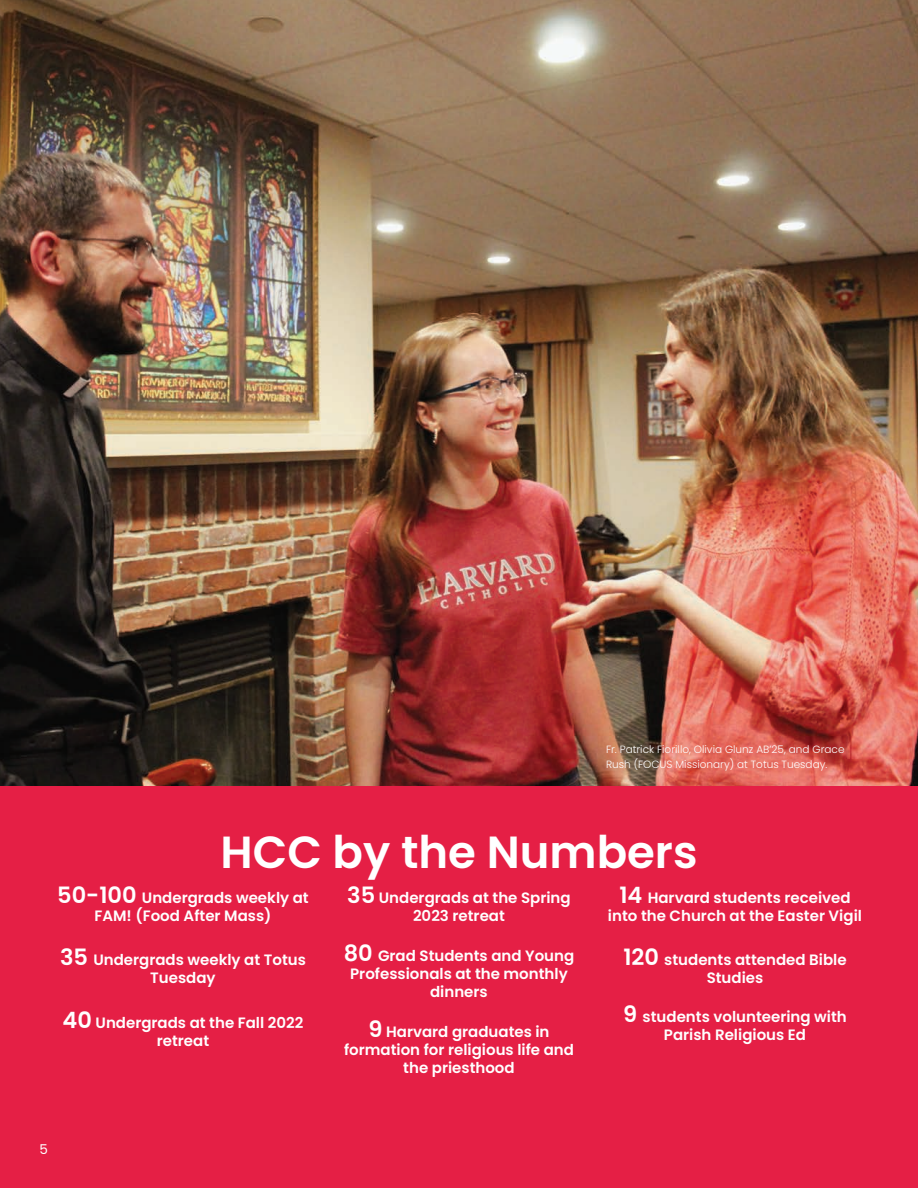
<style>
.page{position:relative;width:918px;height:1188px;background:#fff}
.page>*{position:absolute;margin:0;border:0;box-sizing:border-box;transform-origin:0 0}
.t1{font:600 45px "Poppins";color:#fff}
.Subhead{font:600 15px/18px "Poppins";color:#fff;text-align:center}
.Body__No_Indent{font:13.5px "Poppins";color:#fff}
.t2{font:300 10.5px/15px "Poppins";color:#fff}
.s1{font-size:22.5px}
</style>
<div class="page">
<img style="left:0;top:0;width:918px;height:786px">
<div style="left:0;top:786px;width:918px;height:402px;background:#e51f45"></div>
<p class="t2" style="left:606px;top:742px;width:240px">Fr. Patrick Fiorillo, Olivia Glunz AB’25, and Grace<br>Rush (FOCUS Missionary) at Totus Tuesday.</p>
<p class="t1" style="left:221px;top:826px;width:479px">HCC by the Numbers</p>
<p class="Subhead" style="left:57px;top:889px;width:253px"><span class="s1">50-100</span> Undergrads weekly at<br>FAM! (Food After Mass)</p>
<p class="Subhead" style="left:60px;top:951px;width:247px"><span class="s1">35</span> Undergrads weekly at Totus<br>Tuesday</p>
<p class="Subhead" style="left:63px;top:1013px;width:242px"><span class="s1">40</span> Undergrads at the Fall 2022 retreat</p>
<p class="Subhead" style="left:347px;top:889px;width:225px"><span class="s1">35</span> Undergrads at the Spring<br>2023 retreat</p>
<p class="Subhead" style="left:344px;top:947px;width:232px"><span class="s1">80</span> Grad Students and Young<br>Professionals at the monthly dinners</p>
<p class="Subhead" style="left:344px;top:1023px;width:231px"><span class="s1">9</span> Harvard graduates in formation for religious life and the priesthood</p>
<p class="Subhead" style="left:608px;top:889px;width:256px"><span class="s1">14</span> Harvard students received into the Church at the Easter Vigil</p>
<p class="Subhead" style="left:623px;top:951px;width:225px"><span class="s1">120</span> students attended Bible<br>Studies</p>
<p class="Subhead" style="left:623px;top:1008px;width:225px"><span class="s1">9</span> students volunteering with<br>Parish Religious Ed</p>
<p class="Body__No_Indent" style="left:40px;top:1142px;width:10px">5</p>
</div>
